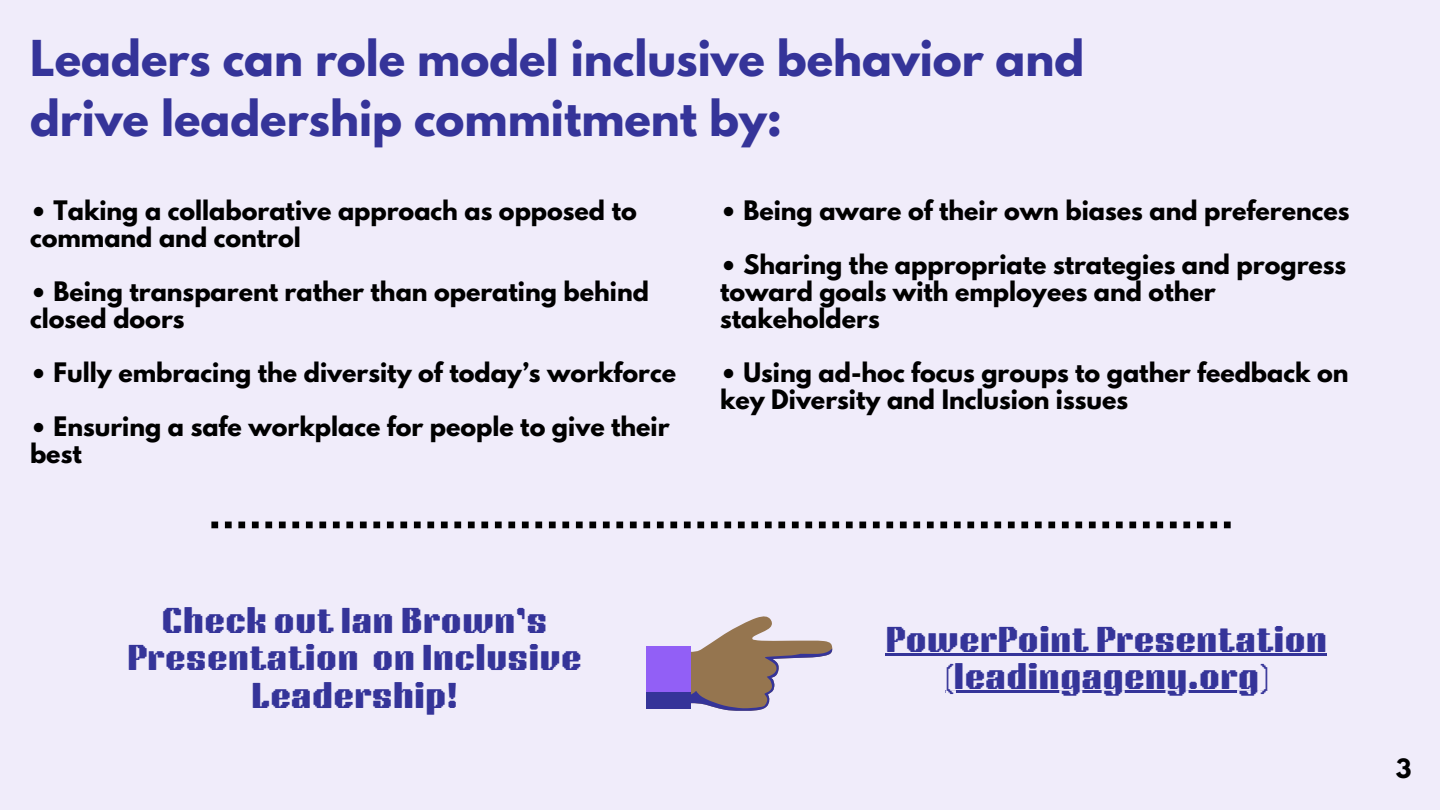
<style>
.page{position:relative;width:1440px;height:810px;background:#f0ecfa}
.page>*{position:absolute;margin:0;border:0;box-sizing:border-box;transform-origin:0 0}
.t1{font:700 43.8px/60.8px "League Spartan";color:#353499}
.t2{font:26.8px/37.5px "NT Brick Sans";color:#353499;text-align:center}
.t3{font:700 23.8px/27px "League Spartan";color:#000}
.t4{font:700 23.6px "League Spartan";color:#000}
</style>
<div class="page">
<svg style="left:211px;top:522px;width:1020px;height:6px"></svg>
<svg style="left:691px;top:616px;width:142px;height:95px"></svg>
<div style="left:646px;top:646px;width:45px;height:63px;background:#925ff6"></div>
<div style="left:646px;top:692px;width:45px;height:17px;background:#353499"></div>
<hr style="left:885px;top:653px;width:442px;height:2px;background:#353499">
<hr style="left:945px;top:691px;width:323px;height:2px;background:#353499">
<p class="t1" style="left:30px;top:33px;width:1056px">Leaders can role model inclusive behavior and drive leadership commitment by:</p>
<h1 class="t3" style="left:30px;top:200px;width:608px">• Taking a collaborative approach as opposed to command and control</h1>
<p class="t3" style="left:30px;top:281px;width:621px">• Being transparent rather than operating behind closed doors</p>
<p class="t3" style="left:30px;top:362px;width:648px">• Fully embracing the diversity of today’s workforce</p>
<p class="t3" style="left:30px;top:416px;width:641px">• Ensuring a safe workplace for people to give their best</p>
<p class="t3" style="left:720px;top:200px;width:631px">• Being aware of their own biases and preferences</p>
<p class="t3" style="left:720px;top:254px;width:628px">• Sharing the appropriate strategies and progress toward goals with employees and other stakeholders</p>
<h2 class="t3" style="left:720px;top:362px;width:630px">• Using ad-hoc focus groups to gather feedback on key Diversity and Inclusion issues</h2>
<p class="t2" style="left:127px;top:601px;width:456px">Check out Ian Brown’s<br>Presentation on Inclusive<br>Leadership!</p>
<p class="t2" style="left:885px;top:620px;width:443px">PowerPoint Presentation</p>
<h2 class="t2" style="left:945px;top:657px;width:324px">(leadingageny.org)</h2>
<p class="t4" style="left:1396px;top:757px;width:17px">3</p>
</div>
